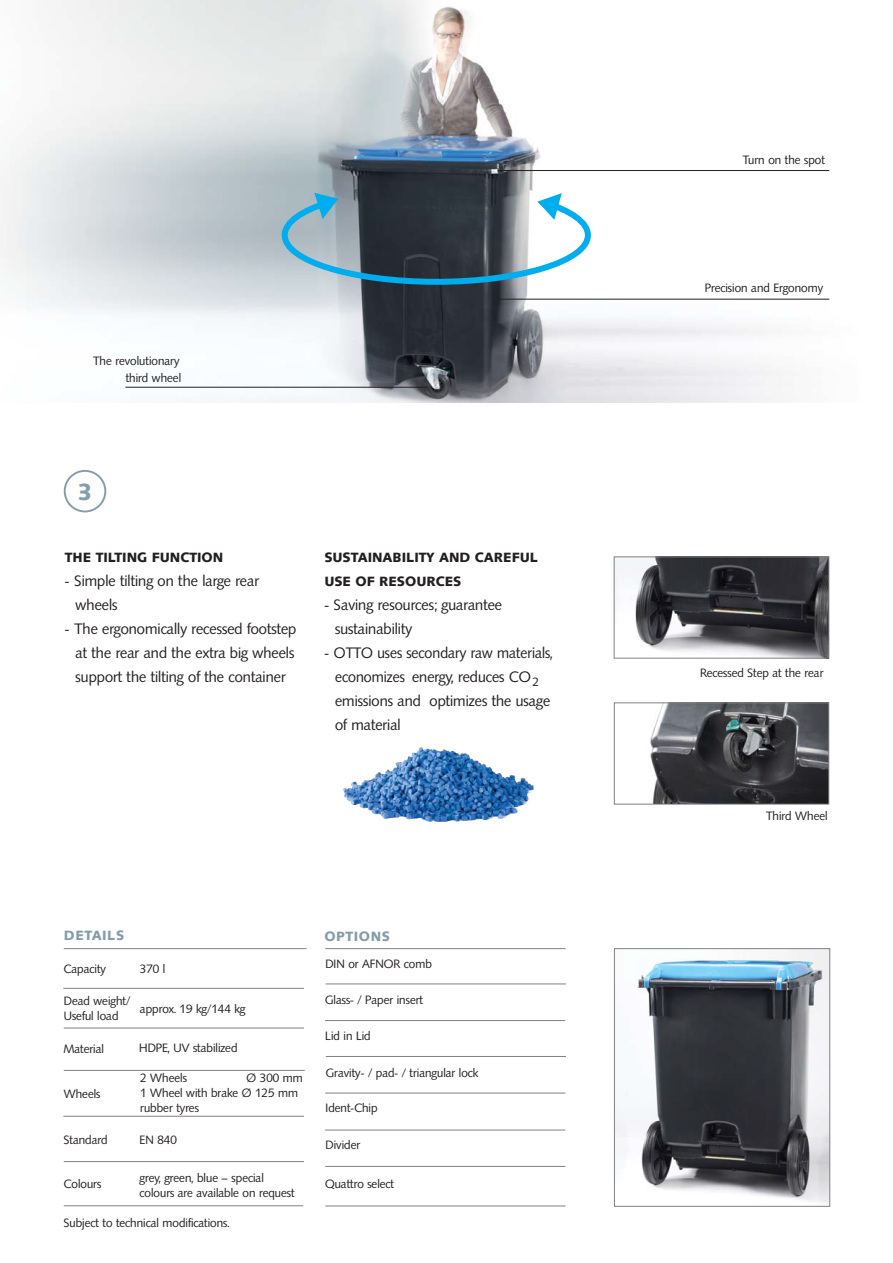
<style>
.page{position:relative;width:893px;height:1263px;background:#fff}
.page>*{position:absolute;margin:0;border:0;box-sizing:border-box;transform-origin:0 0}
.t1{font:900 23.1px "Syntax";color:#849daa}
.t2{font:15px/24px "Syntax BQ";color:#231f20}
.t3{font:900 13.5px/24px "Syntax";color:#231f20}
.t4{font:900 13.5px "Syntax";letter-spacing:.04em;color:#849daa}
.t5{font:12px/15px "Syntax BQ";color:#231f20}
</style>
<div class="page">
<img style="left:0;top:0;width:830px;height:403px">
<img style="left:351px;top:747px;width:70px;height:38px">
<img style="left:616px;top:950px;width:212px;height:253px">
<div style="left:614px;top:948px;width:216px;height:259px;border:1px solid #808284"></div>
<img style="left:616px;top:558px;width:211px;height:99px">
<div style="left:614px;top:556px;width:215px;height:103px;border:1px solid #808284"></div>
<img style="left:650px;top:704px;width:177px;height:99px">
<div style="left:614px;top:702px;width:215px;height:103px;border:1px solid #808284"></div>
<div style="left:64px;top:470px;width:42px;height:42px;border:2px solid #849daa;border-radius:50%"></div>
<svg style="left:279px;top:193px;width:315px;height:95px"></svg>
<hr style="left:125px;top:387px;width:303px;height:1px;background:#231f20">
<hr style="left:497px;top:170px;width:332px;height:1px;background:#231f20">
<hr style="left:499px;top:299px;width:330px;height:1px;background:#231f20">
<hr style="left:64px;top:948px;width:243px;height:1px;background:#808284">
<hr style="left:64px;top:1028px;width:240px;height:1px;background:#808284">
<hr style="left:63px;top:1116px;width:241px;height:1px;background:#808284">
<hr style="left:64px;top:1205px;width:239px;height:1px;background:#808284">
<hr style="left:63px;top:988px;width:241px;height:1px;background:#808284">
<hr style="left:64px;top:1070px;width:241px;height:1px;background:#808284">
<hr style="left:64px;top:1161px;width:240px;height:1px;background:#808284">
<hr style="left:325px;top:948px;width:240px;height:1px;background:#808284">
<hr style="left:326px;top:984px;width:240px;height:1px;background:#808284">
<hr style="left:325px;top:1020px;width:240px;height:1px;background:#808284">
<hr style="left:326px;top:1056px;width:240px;height:1px;background:#808284">
<hr style="left:325px;top:1093px;width:240px;height:1px;background:#808284">
<hr style="left:325px;top:1130px;width:240px;height:1px;background:#808284">
<hr style="left:325px;top:1206px;width:241px;height:1px;background:#808284">
<hr style="left:325px;top:1166px;width:240px;height:1px;background:#808284">
<p class="t5" style="left:93px;top:353px;width:90px;line-height:16.5px;text-align:right">The revolutionary third wheel</p>
<h1 class="t1" style="left:78px;top:478px;width:16px">3</h1>
<p class="t3" style="left:65px;top:545px;width:160px">THE TILTING FUNCTION</p>
<p class="t2" style="left:76px;top:569px;width:185px;text-indent:-11px">- Simple tilting on the large rear wheels</p>
<p class="t2" style="left:65px;top:617px;width:233px;text-align:center">- The ergonomically recessed footstep at the rear and the extra big wheels support the tilting of the container</p>
<p class="t3" style="left:324px;top:545px;width:215px">SUSTAINABILITY AND CAREFUL<br>USE OF RESOURCES</p>
<p class="t2" style="left:335px;top:593px;width:169px;text-indent:-11px">- Saving resources; guarantee sustainability</p>
<p class="t2" style="left:335px;top:641px;width:219px;text-indent:-11px">- OTTO uses secondary raw materials, economizes energy, reduces CO<sub>2 </sub>emissions and optimizes the usage of material</p>
<p class="t4" style="left:64px;top:928px;width:62px">DETAILS</p>
<p class="t5" style="left:64px;top:962px;width:44px">Capacity</p>
<p class="t5" style="left:64px;top:994px;width:68px">Dead weight/<br>Useful load</p>
<p class="t5" style="left:64px;top:1042px;width:42px">Material</p>
<p class="t5" style="left:64px;top:1087px;width:38px">Wheels</p>
<p class="t5" style="left:64px;top:1132px;width:45px">Standard</p>
<p class="t5" style="left:64px;top:1177px;width:39px">Colours</p>
<p class="t5" style="left:140px;top:961px;width:27px">370 l</p>
<p class="t5" style="left:140px;top:1002px;width:107px">approx. 19 kg/144 kg</p>
<p class="t5" style="left:139px;top:1041px;width:100px">HDPE, UV stabilized</p>
<p class="t5" style="left:140px;top:1071px;width:48px">2 Wheels</p>
<p class="t5" style="left:140px;top:1071px;width:164px;text-indent:106px">Ø 300 mm<br>1 Wheel with brake Ø 125 mm rubber tyres</p>
<p class="t5" style="left:140px;top:1133px;width:39px">EN 840</p>
<p class="t5" style="left:140px;top:1170px;width:157px">grey, green, blue – special colours are available on request</p>
<p class="t5" style="left:64px;top:1215px;width:167px">Subject to technical modifications.</p>
<p class="t4" style="left:324px;top:928px;width:67px">OPTIONS</p>
<p class="t5" style="left:325px;top:957px;width:108px">DIN or AFNOR comb</p>
<p class="t5" style="left:325px;top:993px;width:100px">Glass- / Paper insert</p>
<p class="t5" style="left:325px;top:1028px;width:47px">Lid in Lid</p>
<p class="t5" style="left:326px;top:1065px;width:154px">Gravity- / pad- / triangular lock</p>
<p class="t5" style="left:326px;top:1101px;width:54px">Ident-Chip</p>
<p class="t5" style="left:325px;top:1137px;width:36px">Divider</p>
<p class="t5" style="left:325px;top:1176px;width:71px">Quattro select</p>
<p class="t5" style="left:743px;top:152px;width:84px">Turn on the spot</p>
<p class="t5" style="left:705px;top:281px;width:120px">Precision and Ergonomy</p>
<p class="t5" style="left:700px;top:665px;width:125px">Recessed Step at the rear</p>
<p class="t5" style="left:766px;top:809px;width:63px">Third Wheel</p>
</div>
